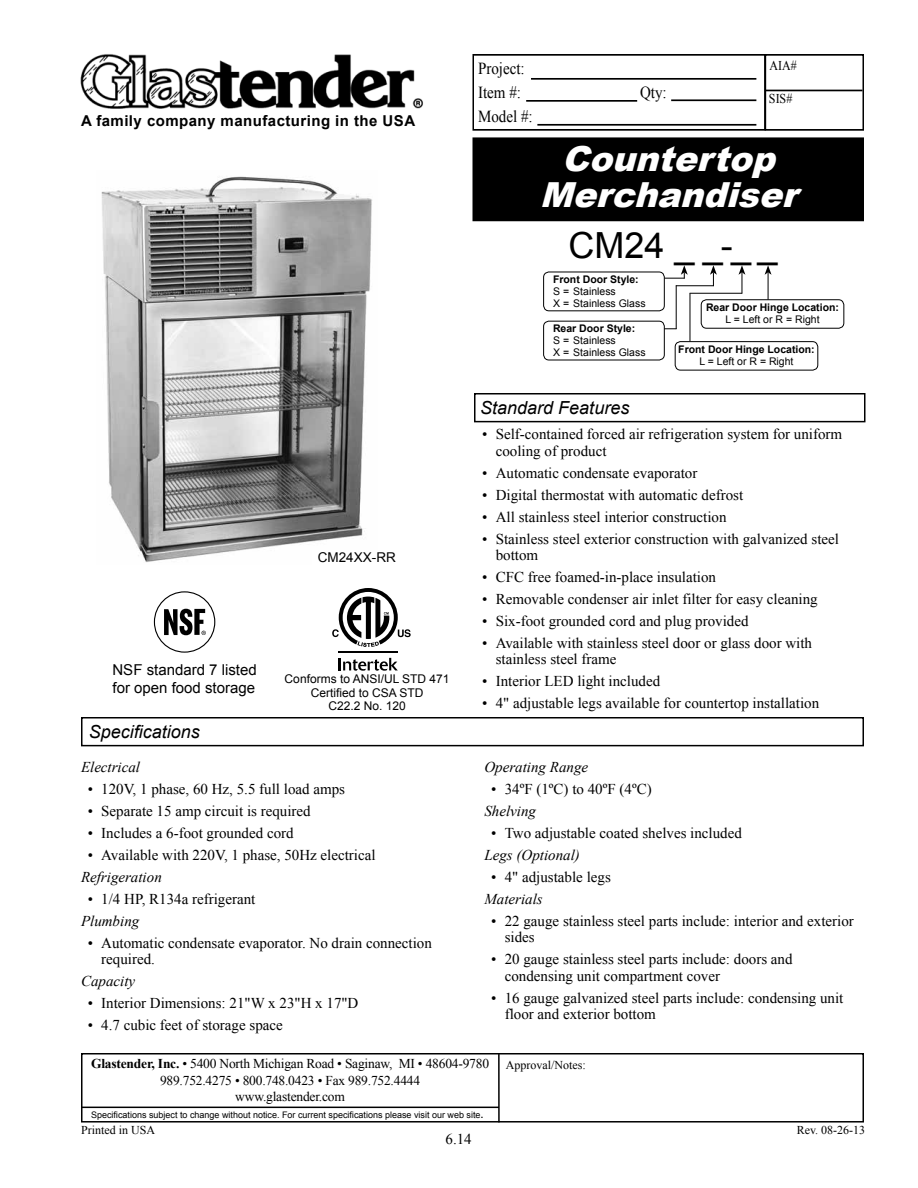
<style>
.page{position:relative;width:918px;height:1188px;background:#fff}
.page>*{position:absolute;margin:0;border:0;box-sizing:border-box;transform-origin:0 0}
.t1{font:36px "Arial";color:#000}
.t2{font:italic 900 34.5px/36px "Arial";color:#fff;text-align:center}
.t3{font:italic 18px "Arial";color:#000}
.t4{font:16.8px/23.5px "Times New Roman";color:#000;scale:.89 1}
.t5{font:15px/16.5px "Times New Roman";color:#000}
.t6{font:italic 15px "Times New Roman";color:#000}
.t7{font:15px/18px "Arial";color:#000}
.t8{font:700 15px "Arial";letter-spacing:.03em;color:#000}
.t9{font:13.5px/16.2px "Times New Roman";letter-spacing:-.015em;color:#000;text-align:center}
.t10{font:13.5px "Arial";color:#000}
.t11{font:13.5px "Times New Roman";letter-spacing:-.015em;color:#000;scale:.89 1}
.t12{font:12px/13.5px "Arial";color:#000;text-align:center}
.t13{font:12px "Times New Roman";color:#000}
.t14{font:10.5px/12px "Arial";color:#000}
.t15{font:700 10.5px "Arial";color:#000}
.t16{font:9px "Arial";color:#000}
.s1{font-weight:700}
</style>
<div class="page">
<div style="left:473px;top:138px;width:390px;height:82px;background:#000"></div>
<div style="left:472px;top:137px;width:392px;height:84px;border:2px solid #000"></div>
<div style="left:81px;top:1053px;width:783px;height:70px;border:2px solid #000"></div>
<hr style="left:498px;top:1054px;width:2px;height:68px;background:#000">
<hr style="left:81px;top:1107px;width:418px;height:1px;background:#000">
<div style="left:472px;top:54px;width:294px;height:77px;border:2px solid #000"></div>
<hr style="left:531px;top:78px;width:225px;height:2px;background:#000">
<hr style="left:526px;top:100px;width:111px;height:2px;background:#000">
<hr style="left:671px;top:99px;width:85px;height:2px;background:#000">
<hr style="left:537px;top:124px;width:219px;height:2px;background:#000">
<div style="left:765px;top:54px;width:99px;height:77px;border:2px solid #000"></div>
<hr style="left:765px;top:90px;width:97px;height:1px;background:#000">
<img style="left:80px;top:54px;width:343px;height:55px">
<img style="left:101px;top:176px;width:271px;height:386px">
<div style="left:474px;top:393px;width:392px;height:29px;border:2px solid #000"></div>
<svg style="left:154px;top:591px;width:61px;height:62px"></svg>
<div style="left:312px;top:550px;width:90px;height:15px;background:#fff"></div>
<div style="left:543px;top:272px;width:122px;height:39px;border:1px solid #000;border-radius:5px"></div>
<div style="left:701px;top:299px;width:143px;height:30px;border:1px solid #000;border-radius:5px"></div>
<div style="left:675px;top:341px;width:143px;height:29px;border:1px solid #000;border-radius:5px"></div>
<div style="left:543px;top:321px;width:122px;height:39px;border:1px solid #000;border-radius:5px"></div>
<hr style="left:676px;top:285px;width:38px;height:1px;background:#000">
<svg style="left:664px;top:328px;width:12px;height:1px"></svg>
<hr style="left:690px;top:293px;width:52px;height:1px;background:#000">
<svg style="left:664px;top:265px;width:24px;height:14px"></svg>
<svg style="left:710px;top:265px;width:7px;height:21px"></svg>
<svg style="left:739px;top:265px;width:6px;height:29px"></svg>
<svg style="left:765px;top:265px;width:7px;height:35px"></svg>
<hr style="left:676px;top:285px;width:1px;height:44px;background:#000">
<hr style="left:690px;top:293px;width:1px;height:48px;background:#000">
<div style="left:81px;top:717px;width:783px;height:29px;border:2px solid #000"></div>
<svg style="left:339px;top:658px;width:59px;height:13px"></svg>
<hr style="left:339px;top:651px;width:59px;height:2px;background:#000">
<svg style="left:332px;top:588px;width:79px;height:59px"></svg>
<p class="t8" style="left:81px;top:110px;width:336px">A family company manufacturing in the USA</p>
<p class="t10" style="left:318px;top:548px;width:80px">CM24XX-RR</p>
<p class="t7" style="left:112px;top:661px;width:146px">NSF standard 7 listed for open food storage</p>
<p class="t3" style="left:89px;top:720px;width:113px">Specifications</p>
<p class="t12" style="left:285px;top:672px;width:166px">Conforms to ANSI/UL STD 471<br>Certified to CSA STD<br>C22.2 No. 120</p>
<p class="t6" style="left:81px;top:757px;width:61px">Electrical</p>
<p class="t5" style="left:88px;top:781px;width:259px">• 120V, 1 phase, 60 Hz, 5.5 full load amps</p>
<p class="t5" style="left:88px;top:803px;width:225px">• Separate 15 amp circuit is required</p>
<p class="t5" style="left:88px;top:825px;width:207px">• Includes a 6-foot grounded cord</p>
<p class="t5" style="left:88px;top:847px;width:289px">• Available with 220V, 1 phase, 50Hz electrical</p>
<p class="t6" style="left:81px;top:867px;width:82px">Refrigeration</p>
<p class="t5" style="left:88px;top:890px;width:169px">• 1/4 HP, R134a refrigerant</p>
<p class="t6" style="left:81px;top:910px;width:60px">Plumbing</p>
<p class="t5" style="left:101px;top:934px;width:332px;text-indent:-14px">• Automatic condensate evaporator. No drain connection required.</p>
<p class="t6" style="left:81px;top:971px;width:56px">Capacity</p>
<p class="t5" style="left:88px;top:994px;width:272px">• Interior Dimensions: 21"W x 23"H x 17"D</p>
<p class="t5" style="left:88px;top:1016px;width:197px">• 4.7 cubic feet of storage space</p>
<p class="t4" style="left:478px;top:57px;width:54px">Project:<br>Item #:</p>
<p class="t4" style="left:478px;top:104px;width:63px">Model #:</p>
<p class="t4" style="left:640px;top:80px;width:31px">Qty:</p>
<p class="t11" style="left:770px;top:56px;width:32px">AIA#</p>
<p class="t11" style="left:769px;top:90px;width:28px">SIS#</p>
<h2 class="t2" style="left:540px;top:139px;width:271px">Countertop<br>Merchandiser</h2>
<h1 class="t1" style="left:568px;top:221px;width:211px">CM24 _ _-_ _</h1>
<p class="t15" style="left:553px;top:273px;width:87px">Front Door Style:</p>
<p class="t14" style="left:553px;top:286px;width:94px">S = Stainless<br>X = Stainless Glass</p>
<p class="t15" style="left:706px;top:301px;width:135px">Rear Door Hinge Location:</p>
<p class="t14" style="left:725px;top:314px;width:96px">L = Left or R = Right</p>
<p class="t15" style="left:678px;top:343px;width:138px">Front Door Hinge Location:</p>
<p class="t14" style="left:699px;top:356px;width:96px">L = Left or R = Right</p>
<p class="t15" style="left:553px;top:322px;width:84px">Rear Door Style:</p>
<p class="t14" style="left:553px;top:335px;width:94px">S = Stainless<br>X = Stainless Glass</p>
<p class="t3" style="left:480px;top:396px;width:151px">Standard Features</p>
<p class="t5" style="left:496px;top:426px;width:348px;text-indent:-14px">• Self-contained forced air refrigeration system for uniform cooling of product</p>
<p class="t5" style="left:482px;top:464px;width:217px">• Automatic condensate evaporator</p>
<p class="t5" style="left:482px;top:486px;width:262px">• Digital thermostat with automatic defrost</p>
<p class="t5" style="left:482px;top:508px;width:246px">• All stainless steel interior construction</p>
<p class="t5" style="left:496px;top:530px;width:345px;text-indent:-14px">• Stainless steel exterior construction with galvanized steel bottom</p>
<p class="t5" style="left:482px;top:568px;width:235px">• CFC free foamed-in-place insulation</p>
<p class="t5" style="left:482px;top:590px;width:337px">• Removable condenser air inlet filter for easy cleaning</p>
<p class="t5" style="left:482px;top:612px;width:268px">• Six-foot grounded cord and plug provided</p>
<p class="t5" style="left:496px;top:634px;width:318px;text-indent:-14px">• Available with stainless steel door or glass door with stainless steel frame</p>
<p class="t5" style="left:482px;top:673px;width:180px">• Interior LED light included</p>
<p class="t5" style="left:482px;top:694px;width:339px">• 4" adjustable legs available for countertop installation</p>
<p class="t6" style="left:484px;top:757px;width:105px">Operating Range</p>
<p class="t5" style="left:491px;top:781px;width:162px">• 34ºF (1ºC) to 40ºF (4ºC)</p>
<p class="t6" style="left:484px;top:801px;width:53px">Shelving</p>
<p class="t5" style="left:491px;top:825px;width:252px">• Two adjustable coated shelves included</p>
<p class="t6" style="left:484px;top:845px;width:97px">Legs (Optional)</p>
<p class="t5" style="left:491px;top:868px;width:121px">• 4" adjustable legs</p>
<p class="t6" style="left:484px;top:888px;width:60px">Materials</p>
<p class="t5" style="left:505px;top:912px;width:351px;text-indent:-13px">• 22 gauge stainless steel parts include: interior and exterior sides</p>
<p class="t5" style="left:505px;top:951px;width:289px;text-indent:-13px">• 20 gauge stainless steel parts include: doors and condensing unit compartment cover</p>
<p class="t5" style="left:505px;top:989px;width:340px;text-indent:-13px">• 16 gauge galvanized steel parts include: condensing unit floor and exterior bottom</p>
<p class="t9" style="left:91px;top:1056px;width:399px"><span class="s1">Glastender, Inc.</span> • 5400 North Michigan Road • Saginaw, MI • 48604-9780<br>989.752.4275 • 800.748.0423 • Fax 989.752.4444<br>www.glastender.com</p>
<p class="t13" style="left:506px;top:1057px;width:81px">Approval/Notes:</p>
<p class="t16" style="left:91px;top:1108px;width:394px">Specifications subject to change without notice. For current specifications please visit our web site<span class="s1">.</span></p>
<p class="t13" style="left:81px;top:1122px;width:76px">Printed in USA</p>
<p class="t5" style="left:446px;top:1131px;width:28px">6.14</p>
<p class="t13" style="left:797px;top:1122px;width:70px">Rev. 08-26-13</p>
</div>
